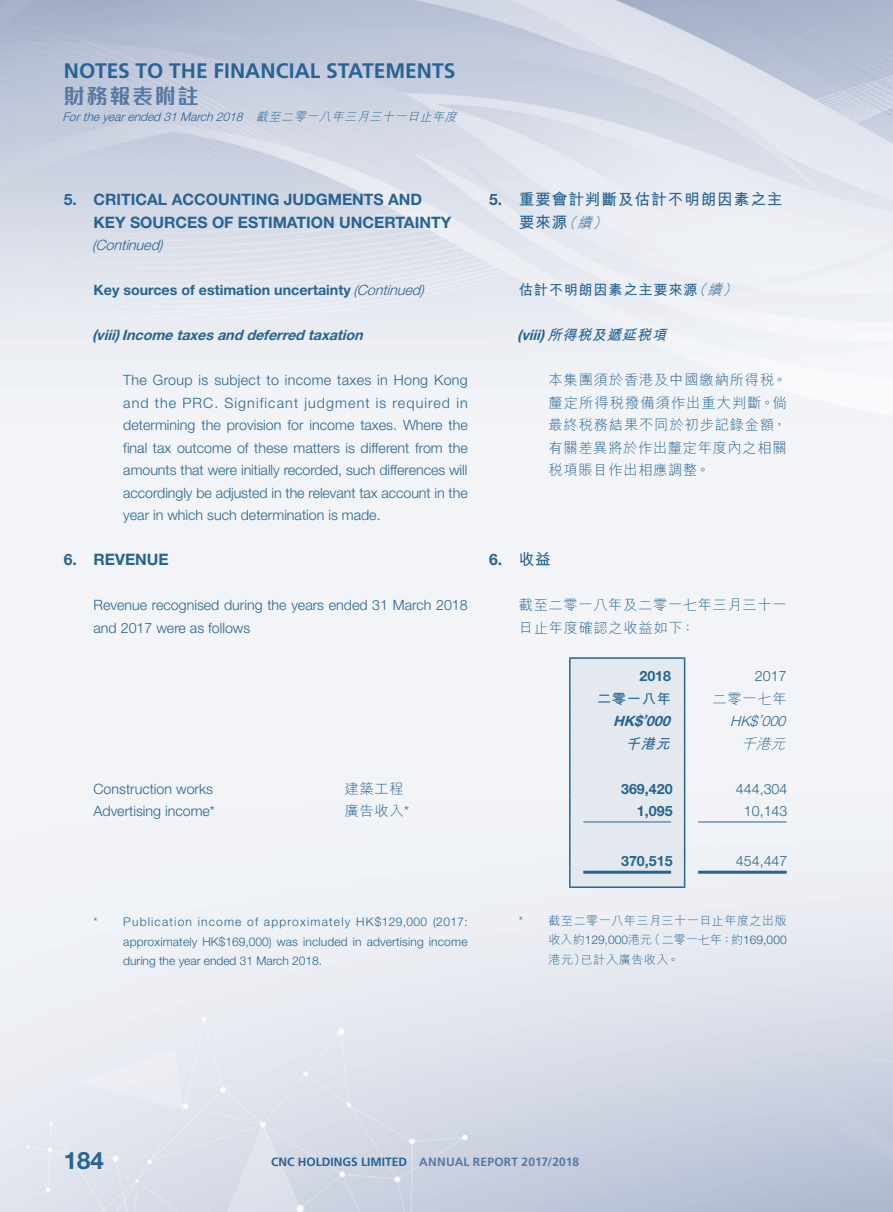
<style>
.page{position:relative;width:893px;height:1212px;background:#fff}
.page>*{position:absolute;margin:0;border:0;box-sizing:border-box;transform-origin:0 0}
.t1{font:700 24px "Helvetica Neue LT Std";color:#256494}
.t2{font:700 21px "Frutiger LT Std";color:#256494}
.t3{font:700 21px "M Finance HK";letter-spacing:.09em;color:#5578a2}
.Heading_1{font:700 15.75px/22.5px "Helvetica Neue LT Std";color:#256494}
.C_Heading_1{font:700 15.75px/22.5px "M Hei HK";letter-spacing:.05em;color:#256494}
.C_Heading_1-2{font:700 15.75px "Helvetica Neue LT Std";color:#256494}
.Body_Text{font:300 14.25px/22.5px "Helvetica Neue LT Std";color:#256494;text-align:justify}
.C_Body_Text{font:300 14.25px/22.5px "M Hei HK";letter-spacing:.05em;color:#256494;text-align:justify}
.Heading_2{font:700 14.25px "Helvetica Neue LT Std";color:#256494}
.Heading_3{font:italic 700 14.25px "Helvetica Neue LT Std";color:#256494}
.Body_Text-2{font:700 14.25px "Helvetica Neue LT Std";color:#256494}
.C_Heading_2{font:700 14.25px "M Hei HK";letter-spacing:.05em;color:#256494}
.C_Heading_3{font:italic 700 14.25px "M Hei HK";color:#256494}
.Body_Text-3{font:300 14.25px "M Hei HK";letter-spacing:.05em;color:#256494}
.Heading_1-2{font:italic 300 14.25px "Helvetica Neue LT Std";color:#256494}
.Body_Text-4{font:italic 700 14.25px "Helvetica Neue LT Std";color:#256494}
.Body_Text-5{font:italic 300 14.25px "Helvetica Neue LT Std";color:#256494}
.Body_Text-6{font:700 14.25px "M Hei HK";letter-spacing:.05em;color:#256494}
.Body_Text-7{font:italic 700 14.25px "M Hei HK";color:#256494}
.Body_Text-8{font:italic 300 14.25px "M Hei HK";color:#256494}
.Notes{font:300 12px/19.5px "Helvetica Neue LT Std";color:#256494;text-align:justify}
.C_Notes{font:300 12px/19.5px "M Hei HK";letter-spacing:.045em;color:#256494;text-align:justify}
.t4{font:italic 300 12px "Helvetica Neue LT Std";color:#256494}
.t5{font:700 12px "Frutiger LT Std";color:#5578a2}
.s1{font-family:"M Hei HK"}
.s2{font-weight:300;font-style:italic}
.s3{font-family:"Helvetica Neue LT Std"}
.s4{font-weight:300;font-style:italic;font-size:14.25px}
.s5{color:#256494}
</style>
<div class="page">
<hr style="left:569px;top:657px;width:116px;height:2px;background:#256494">
<div style="left:569px;top:658px;width:116px;height:228px;background:#e4e8ef"></div>
<hr style="left:569px;top:886px;width:116px;height:2px;background:#256494">
<hr style="left:583px;top:821px;width:88px;height:1px;background:#256494">
<hr style="left:698px;top:821px;width:89px;height:1px;background:#256494">
<hr style="left:583px;top:871px;width:88px;height:3px;background:#256494">
<hr style="left:698px;top:871px;width:89px;height:3px;background:#256494">
<h2 class="t2" style="left:64px;top:58px;width:393px">NOTES TO THE FINANCIAL STATEMENTS</h2>
<h2 class="t3" style="left:64px;top:85px;width:137px">財務報表附註</h2>
<p class="t4" style="left:63px;top:110px;width:399px">Fortheyearended31March2018 <span class="s1">截至二零一八年三月三十一日止年度</span></p>
<p class="Heading_1" style="left:94px;top:188px;width:359px;text-indent:-30px">5. CRITICAL ACCOUNTING JUDGMENTS AND<br>KEY SOURCES OF ESTIMATION UNCERTAINTY</p>
<p class="Heading_1-2" style="left:92px;top:237px;width:73px">(Continued)</p>
<p class="Heading_2" style="left:94px;top:282px;width:333px">Key sources of estimation uncertainty <span class="s2">(Continued)</span></p>
<p class="Heading_3" style="left:92px;top:327px;width:277px">(viii) Incometaxesand deferred taxation</p>
<p class="Body_Text" style="left:123px;top:369px;width:346px">The Group is subject to income taxes in Hong Kong and the PRC. Significant judgment is required in determining the provision for income taxes. Where the final tax outcome of these matters is different from the amounts that were initially recorded, such differences will accordingly be adjusted in the relevant tax account in the year in which such determination is made.</p>
<p class="Heading_1" style="left:64px;top:548px;width:107px">6. REVENUE</p>
<p class="Body_Text" style="left:94px;top:594px;width:376px">Revenue recognised during the years ended 31 March 2018 and 2017 were as follows</p>
<p class="C_Heading_1" style="left:519px;top:187px;width:265px;text-indent:-30px"><span class="s3">5.</span> 重要會計判斷及估計不明朗因素之主要來源<span class="s4">（續）</span></p>
<p class="C_Heading_2" style="left:519px;top:280px;width:223px">估計不明朗因素之主要來源<span class="s2">（續）</span></p>
<p class="C_Heading_3" style="left:517px;top:325px;width:155px"><span class="s3">(viii)</span> 所得稅及遞延稅項</p>
<p class="C_Body_Text" style="left:549px;top:369px;width:240px">本集團須於香港及中國繳納所得稅。釐定所得稅撥備須作出重大判斷。倘最終稅務結果不同於初步記錄金額，有關差異將於作出釐定年度內之相關稅項賬目作出相應調整。</p>
<p class="C_Heading_1-2" style="left:489px;top:550px;width:64px">6. <span class="s1">收益</span></p>
<p class="C_Body_Text" style="left:519px;top:594px;width:269px">截至二零一八年及二零一七年三月三十一日止年度確認之收益如下：</p>
<p class="Body_Text-2" style="left:639px;top:667px;width:33px">2018</p>
<p class="Body_Text" style="left:755px;top:664px;width:33px">2017</p>
<p class="Body_Text-6" style="left:597px;top:688px;width:76px">二零一八年</p>
<p class="Body_Text-3" style="left:713px;top:691px;width:76px">二零一七年</p>
<p class="Body_Text-4" style="left:613px;top:712px;width:63px">HK$’000</p>
<p class="Body_Text-5" style="left:730px;top:712px;width:61px">HK$’000</p>
<p class="Body_Text-7" style="left:625px;top:733px;width:51px">千港元</p>
<p class="Body_Text-8" style="left:741px;top:736px;width:49px">千港元</p>
<p class="Body_Text" style="left:94px;top:777px;width:121px">Construction works</p>
<p class="Body_Text-3" style="left:344px;top:781px;width:61px">建築工程</p>
<p class="Body_Text-2" style="left:621px;top:779px;width:53px">369,420</p>
<p class="Body_Text" style="left:736px;top:777px;width:53px">444,304</p>
<p class="Body_Text" style="left:94px;top:799px;width:123px">Advertising income*</p>
<p class="Body_Text-3" style="left:344px;top:803px;width:66px">廣告收入<span class="s3">*</span></p>
<p class="Body_Text-2" style="left:637px;top:802px;width:37px">1,095</p>
<p class="Body_Text" style="left:744px;top:799px;width:45px">10,143</p>
<p class="Body_Text-2" style="left:621px;top:851px;width:53px">370,515</p>
<p class="Body_Text" style="left:736px;top:849px;width:53px">454,447</p>
<p class="Notes" style="left:123px;top:912px;width:346px;text-indent:-30px">* Publication income of approximately HK$129,000 (2017: approximately HK$169,000) was included in advertising income during the year ended 31 March 2018.</p>
<p class="C_Notes" style="left:549px;top:910px;width:240px;text-indent:-30px"><span class="s3">*</span> 截至二零一八年三月三十一日止年度之出版收入約<span class="s3">129,000</span>港元（二零一七年：約<span class="s3">169,000</span>港元）已計入廣告收入。</p>
<h1 class="t1" style="left:64px;top:1145px;width:42px">184</h1>
<p class="t5" style="left:271px;top:1154px;width:309px"><span class="s5">CNC HOLDINGS LIMITED</span> ANNUAL REPORT 2017/2018</p>
</div>
